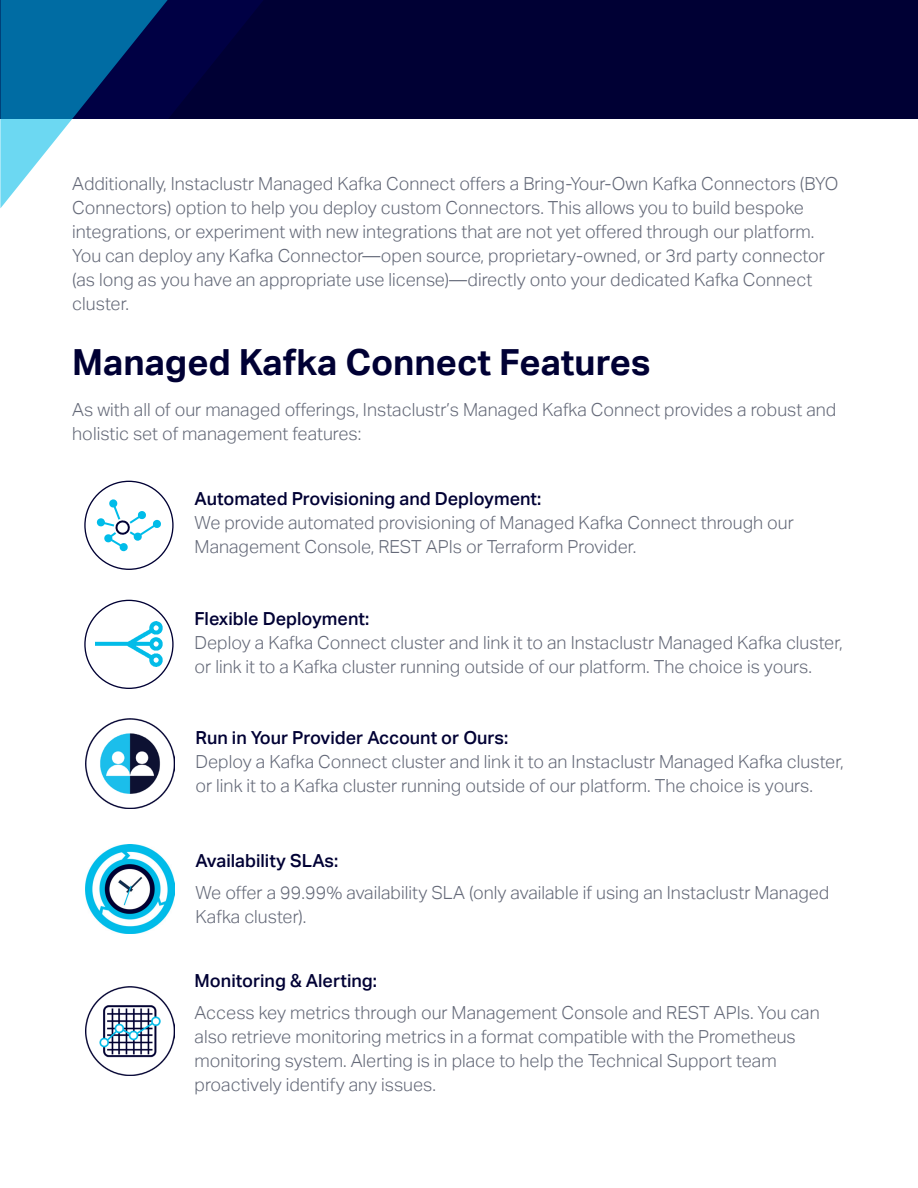
<style>
.page{position:relative;width:918px;height:1188px;background:#fff}
.page>*{position:absolute;margin:0;border:0;box-sizing:border-box;transform-origin:0 0}
.t1{font:700 36px "Aktiv Grotesk";color:#000034}
.t2{font:300 18px/24px "Aktiv Grotesk";color:#646978}
.t3{font:500 18px "Aktiv Grotesk";color:#000034}
</style>
<div class="page">
<div style="left:0;top:0;width:918px;height:118px;background:#000034"></div>
<svg style="left:170px;top:0;width:94px;height:119px"></svg>
<svg style="left:0;top:0;width:170px;height:208px"></svg>
<svg style="left:84px;top:481px;width:90px;height:89px"></svg>
<svg style="left:84px;top:600px;width:90px;height:89px"></svg>
<img style="left:95px;top:622px;width:68px;height:45px">
<img style="left:85px;top:719px;width:90px;height:89px">
<img style="left:85px;top:844px;width:90px;height:90px">
<img style="left:85px;top:986px;width:90px;height:90px">
<p class="t2" style="left:72px;top:172px;width:768px">Additionally, Instaclustr Managed Kafka Connect offers a Bring-Your-Own Kafka Connectors (BYO Connectors) option to help you deploy custom Connectors. This allows you to build bespoke integrations, or experiment with new integrations that are not yet offered through our platform.<br>You can deploy any Kafka Connector—open source, proprietary-owned, or 3rd party connector (as long as you have an appropriate use license)—directly onto your dedicated Kafka Connect cluster.</p>
<p class="t1" style="left:72px;top:341px;width:580px">Managed Kafka Connect Features</p>
<p class="t2" style="left:72px;top:398px;width:766px">As with all of our managed offerings, Instaclustr’s Managed Kafka Connect provides a robust and holistic set of management features:</p>
<p class="t3" style="left:195px;top:488px;width:348px">Automated Provisioning and Deployment:</p>
<p class="t2" style="left:195px;top:511px;width:601px">We provide automated provisioning of Managed Kafka Connect through our<br>Management Console, REST APIs or Terraform Provider.</p>
<p class="t3" style="left:195px;top:608px;width:176px">Flexible Deployment:</p>
<p class="t2" style="left:195px;top:630px;width:650px">Deploy a Kafka Connect cluster and link it to an Instaclustr Managed Kafka cluster, or link it to a Kafka cluster running outside of our platform. The choice is yours.</p>
<p class="t3" style="left:196px;top:727px;width:314px">Run in Your Provider Account or Ours:</p>
<p class="t2" style="left:196px;top:749px;width:650px">Deploy a Kafka Connect cluster and link it to an Instaclustr Managed Kafka cluster, or link it to a Kafka cluster running outside of our platform. The choice is yours.</p>
<p class="t3" style="left:196px;top:850px;width:144px">Availability SLAs:</p>
<p class="t2" style="left:196px;top:881px;width:635px">We offer a 99.99% availability SLA (only available if using an Instaclustr Managed<br>Kafka cluster).</p>
<p class="t3" style="left:195px;top:970px;width:184px">Monitoring &amp; Alerting:</p>
<p class="t2" style="left:195px;top:1001px;width:627px">Access key metrics through our Management Console and REST APIs. You can also retrieve monitoring metrics in a format compatible with the Prometheus monitoring system. Alerting is in place to help the Technical Support team proactively identify any issues.</p>
</div>
